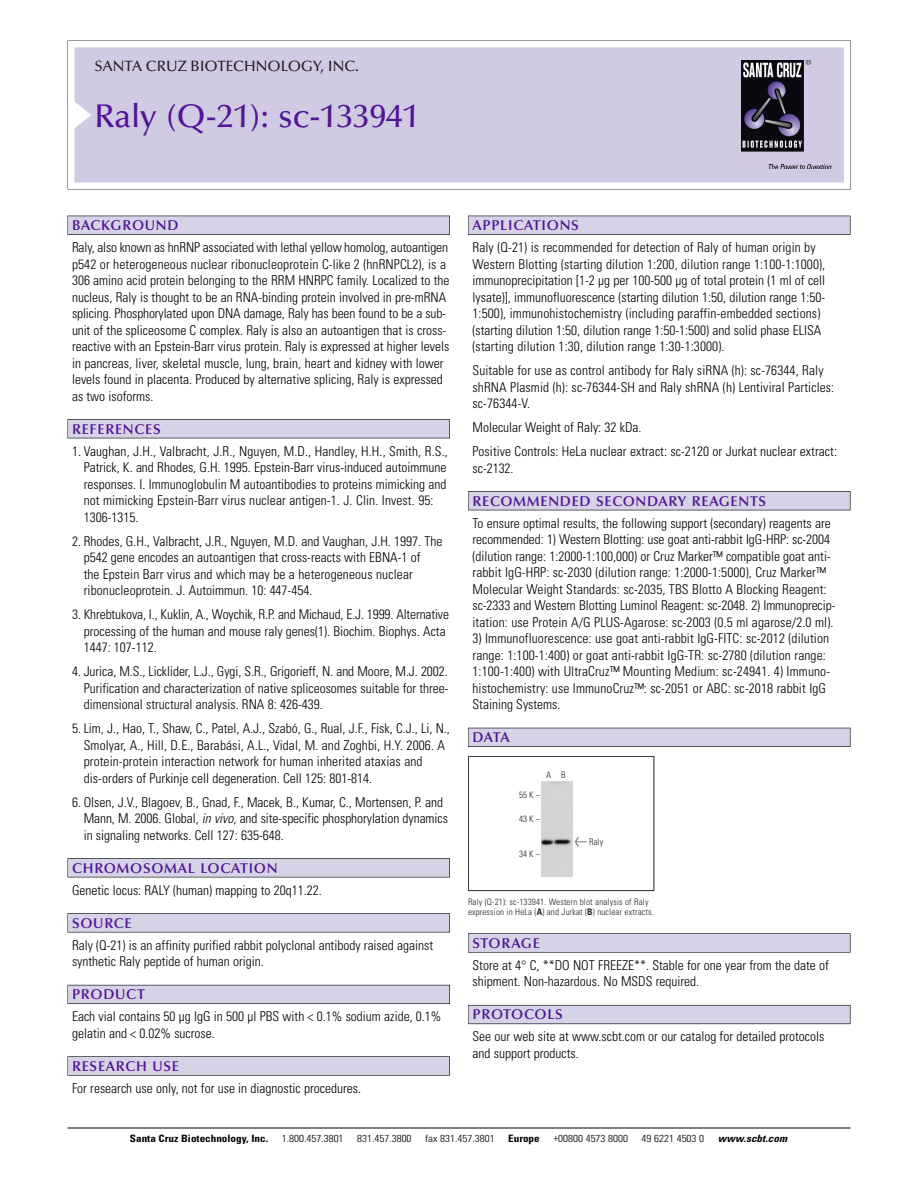
<style>
.page{position:relative;width:918px;height:1188px;background:#fff}
.page>*{position:absolute;margin:0;border:0;box-sizing:border-box;transform-origin:0 0}
.t1{font:500 33px "Optima";color:#511695}
.t2{font:500 15px "Optima";color:#231f20}
.t3{font:600 14.25px "Optima";letter-spacing:.05em;color:#511695}
.t4{font:300 condensed 13.5px/16.5px "Univers";color:#000}
.t5{font:300 condensed 10.2px "Univers";color:#000;scale:1.1 1}
.t6{font:700 condensed 10.2px "Univers";color:#000;scale:1.1 1}
.t7{font:italic 700 condensed 10.2px "Univers";letter-spacing:.005em;color:#000;scale:1.1 1}
.t8{font:9px/10.5px "Univers Condensed Light+ZJNINW";letter-spacing:.015em;color:#272627}
.s1{font-style:italic}
.s2{font-family:"Meta Plus Book Roman+PRMNLM";font-size:10.5px}
.s3{font-family:"Univers Condensed Bold+UTVIVE"}
</style>
<div class="page">
<svg style="left:68px;top:40px;width:783px;height:149px"></svg>
<div style="left:74px;top:47px;width:770px;height:135px;background:#d1cae3"></div>
<img style="left:741px;top:60px;width:90px;height:108px">
<div style="left:68px;top:216px;width:382px;height:19px;background:#525155"></div>
<div style="left:68px;top:216px;width:381px;height:18px;background:#d7d3e7"></div>
<div style="left:68px;top:419px;width:382px;height:19px;background:#525155"></div>
<div style="left:68px;top:420px;width:381px;height:18px;background:#d7d3e7"></div>
<div style="left:68px;top:858px;width:382px;height:19px;background:#545357"></div>
<div style="left:68px;top:859px;width:381px;height:18px;background:#d7d3e7"></div>
<div style="left:68px;top:913px;width:382px;height:19px;background:#575759"></div>
<div style="left:68px;top:914px;width:381px;height:18px;background:#d7d3e7"></div>
<div style="left:68px;top:985px;width:382px;height:19px;background:#5b5a62"></div>
<div style="left:68px;top:985px;width:381px;height:18px;background:#d7d3e7"></div>
<div style="left:68px;top:1056px;width:382px;height:20px;background:#626263"></div>
<div style="left:68px;top:1057px;width:381px;height:18px;background:#d7d3e7"></div>
<div style="left:468px;top:216px;width:382px;height:19px;background:#525155"></div>
<div style="left:468px;top:216px;width:382px;height:18px;background:#d7d3e7"></div>
<div style="left:468px;top:491px;width:382px;height:19px;background:#525155"></div>
<div style="left:468px;top:492px;width:382px;height:18px;background:#d7d3e7"></div>
<div style="left:468px;top:728px;width:382px;height:19px;background:#525158"></div>
<div style="left:468px;top:728px;width:382px;height:18px;background:#d7d3e7"></div>
<div style="left:468px;top:933px;width:382px;height:20px;background:#666667"></div>
<div style="left:468px;top:934px;width:382px;height:18px;background:#d7d3e7"></div>
<div style="left:468px;top:1005px;width:382px;height:19px;background:#66646d"></div>
<div style="left:468px;top:1006px;width:382px;height:18px;background:#d7d3e7"></div>
<hr style="left:68px;top:1128px;width:782px;height:1px;background:#000">
<div style="left:468px;top:756px;width:186px;height:135px;border:1px solid #272627"></div>
<img style="left:541px;top:781px;width:31px;height:95px">
<p class="t2" style="left:94px;top:61px;width:266px">SANTA CRUZ BIOTECHNOLOGY, INC.</p>
<h1 class="t1" style="left:94px;top:103px;width:326px">Raly (Q-21): sc-133941</h1>
<p class="t3" style="left:72px;top:219px;width:108px">BACKGROUND</p>
<p class="t4" style="left:72px;top:240px;width:379px">Raly, also known as hnRNP associated with lethal yellow homolog, autoantigen p542 or heterogeneous nuclear ribonucleoprotein C-like 2 (hnRNPCL2), is a 306 amino acid protein belonging to the RRM HNRPC family. Localized to the nucleus, Raly is thought to be an RNA-binding protein involved in pre-mRNA splicing. Phosphorylated upon DNA damage, Raly has been found to be a sub&shy;unit of the spliceosome C complex. Raly is also an autoantigen that is cross&shy;reactive with an Epstein-Barr virus protein. Raly is expressed at higher levels in pancreas, liver, skeletal muscle, lung, brain, heart and kidney with lower levels found in placenta. Produced by alternative splicing, Raly is expressed as two isoforms.</p>
<p class="t3" style="left:72px;top:423px;width:90px">REFERENCES</p>
<p class="t4" style="left:84px;top:444px;width:366px;text-indent:-12px">1. Vaughan, J.H., Valbracht, J.R., Nguyen, M.D., Handley, H.H., Smith, R.S., Patrick, K. and Rhodes, G.H. 1995. Epstein-Barr virus-induced autoimmune responses. I. Immunoglobulin M autoantibodies to proteins mimicking and not mimicking Epstein-Barr virus nuclear antigen-1. J. Clin. Invest. 95:<br>1306-1315.</p>
<p class="t4" style="left:84px;top:534px;width:360px;text-indent:-12px">2. Rhodes, G.H., Valbracht, J.R., Nguyen, M.D. and Vaughan, J.H. 1997. The p542 gene encodes an autoantigen that cross-reacts with EBNA-1 of<br>the Epstein Barr virus and which may be a heterogeneous nuclear ribonucleoprotein. J. Autoimmun. 10: 447-454.</p>
<p class="t4" style="left:84px;top:607px;width:367px;text-indent:-12px">3. Khrebtukova, I., Kuklin, A., Woychik, R.P. and Michaud, E.J. 1999. Alternative processing of the human and mouse raly genes(1). Biochim. Biophys. Acta<br>1447: 107-112.</p>
<p class="t4" style="left:84px;top:664px;width:367px;text-align:justify;text-indent:-12px">4. Jurica, M.S., Licklider, L.J., Gygi, S.R., Grigorieff, N. and Moore, M.J. 2002.<br>Purification and characterization of native spliceosomes suitable for three&shy;dimensional structural analysis. RNA 8: 426-439.</p>
<p class="t4" style="left:84px;top:721px;width:368px;text-indent:-12px">5. Lim, J., Hao, T., Shaw, C., Patel, A.J., Szabó, G., Rual, J.F., Fisk, C.J., Li, N., Smolyar, A., Hill, D.E., Barabási, A.L., Vidal, M. and Zoghbi, H.Y. 2006. A protein-protein interaction network for human inherited ataxias and dis-orders of Purkinje cell degeneration. Cell 125: 801-814.</p>
<p class="t4" style="left:84px;top:795px;width:366px;text-indent:-12px">6. Olsen, J.V., Blagoev, B., Gnad, F., Macek, B., Kumar, C., Mortensen, P. and<br>Mann, M. 2006. Global, <span class="s1">in vivo,</span> and site-specific phosphorylation dynamics in signaling networks. Cell 127: 635-648.</p>
<p class="t3" style="left:72px;top:862px;width:207px">CHROMOSOMAL LOCATION</p>
<p class="t4" style="left:72px;top:883px;width:251px">Genetic locus: RALY (human) mapping to 20q11.22.</p>
<p class="t3" style="left:72px;top:917px;width:61px">SOURCE</p>
<p class="t4" style="left:72px;top:938px;width:363px">Raly (Q-21) is an affinity purified rabbit polyclonal antibody raised against synthetic Raly peptide of human origin.</p>
<p class="t3" style="left:72px;top:989px;width:74px">PRODUCT</p>
<p class="t4" style="left:72px;top:1009px;width:371px">Each vial contains 50 µg IgG in 500 µl PBS with &lt; 0.1% sodium azide, 0.1% gelatin and &lt; 0.02% sucrose.</p>
<p class="t3" style="left:72px;top:1060px;width:109px">RESEARCH USE</p>
<p class="t4" style="left:72px;top:1081px;width:290px">For research use only, not for use in diagnostic procedures.</p>
<p class="t3" style="left:473px;top:219px;width:108px">APPLICATIONS</p>
<p class="t4" style="left:473px;top:240px;width:354px">Raly (Q-21) is recommended for detection of Raly of human origin by Western Blotting (starting dilution 1:200, dilution range 1:100-1:1000), immunoprecipitation [1-2 µg per 100-500 µg of total protein (1 ml of cell lysate)], immunofluorescence (starting dilution 1:50, dilution range 1:50- 1:500), immunohistochemistry (including paraffin-embedded sections) (starting dilution 1:50, dilution range 1:50-1:500) and solid phase ELISA (starting dilution 1:30, dilution range 1:30-1:3000).</p>
<p class="t4" style="left:473px;top:363px;width:363px">Suitable for use as control antibody for Raly siRNA (h): sc-76344, Raly shRNA Plasmid (h): sc-76344-SH and Raly shRNA (h) Lentiviral Particles: sc-76344-V.</p>
<p class="t4" style="left:473px;top:416px;width:366px;line-height:24px">Molecular Weight of Raly: 32 kDa.<br>Positive Controls: HeLa nuclear extract: sc-2120 or Jurkat nuclear extract:</p>
<p class="t4" style="left:473px;top:461px;width:42px">sc-2132.</p>
<p class="t3" style="left:473px;top:495px;width:295px">RECOMMENDED SECONDARY REAGENTS</p>
<p class="t4" style="left:473px;top:516px;width:364px">To ensure optimal results, the following support (secondary) reagents are recommended: 1) Western Blotting: use goat anti-rabbit IgG-HRP: sc-2004 (dilution range: 1:2000-1:100,000) or Cruz Marker™ compatible goat anti&shy;rabbit IgG-HRP: sc-2030 (dilution range: 1:2000-1:5000), Cruz Marker™ Molecular Weight Standards: sc-2035, TBS Blotto A Blocking Reagent: sc-2333 and Western Blotting Luminol Reagent: sc-2048. 2) Immunoprecip&shy;itation: use Protein A/G PLUS-Agarose: sc-2003 (0.5 ml agarose/2.0 ml).</p>
<p class="t4" style="left:473px;top:631px;width:359px">3) Immunofluorescence: use goat anti-rabbit IgG-FITC: sc-2012 (dilution range: 1:100-1:400) or goat anti-rabbit IgG-TR: sc-2780 (dilution range:<br>1:100-1:400) with UltraCruz™ Mounting Medium: sc-24941. 4) Immuno&shy;histochemistry: use ImmunoCruz™: sc-2051 or ABC: sc-2018 rabbit IgG Staining Systems.</p>
<p class="t3" style="left:473px;top:732px;width:39px">DATA</p>
<p class="t8" style="left:546px;top:770px;width:21px">A B</p>
<p class="t8" style="left:519px;top:790px;width:22px">55K–</p>
<p class="t8" style="left:519px;top:814px;width:22px">43K–</p>
<p class="t8" style="left:519px;top:849px;width:22px">34K–</p>
<p class="t8" style="left:574px;top:838px;width:31px"><span class="s2">&lt;</span> Raly</p>
<p class="t8" style="left:468px;top:897px;width:187px">Raly (Q-21): sc-133941. Western blot analysis of Raly expression in HeLa (<span class="s3">A</span>) and Jurkat (<span class="s3">B</span>) nuclear extracts.</p>
<p class="t3" style="left:473px;top:937px;width:69px">STORAGE</p>
<p class="t4" style="left:473px;top:958px;width:358px">Store at 4° C, **DO NOT FREEZE**. Stable for one year from the date of shipment. Non-hazardous. No MSDS required.</p>
<p class="t3" style="left:473px;top:1009px;width:92px">PROTOCOLS</p>
<p class="t4" style="left:473px;top:1030px;width:353px">See our web site at www.scbt.com or our catalog for detailed protocols and support products.</p>
<p class="t6" style="left:130px;top:1135px;width:127px">Santa Cruz Biotechnology, Inc.</p>
<p class="t5" style="left:282px;top:1135px;width:58px">1.800.457.3801</p>
<p class="t5" style="left:357px;top:1135px;width:51px">831.457.3800</p>
<p class="t5" style="left:425px;top:1135px;width:65px">fax 831.457.3801</p>
<p class="t6" style="left:508px;top:1135px;width:30px">Europe</p>
<p class="t5" style="left:553px;top:1135px;width:69px">+00800 4573 8000</p>
<p class="t5" style="left:642px;top:1135px;width:58px">49 6221 4503 0</p>
<p class="t7" style="left:718px;top:1135px;width:64px">www.scbt.com</p>
</div>
